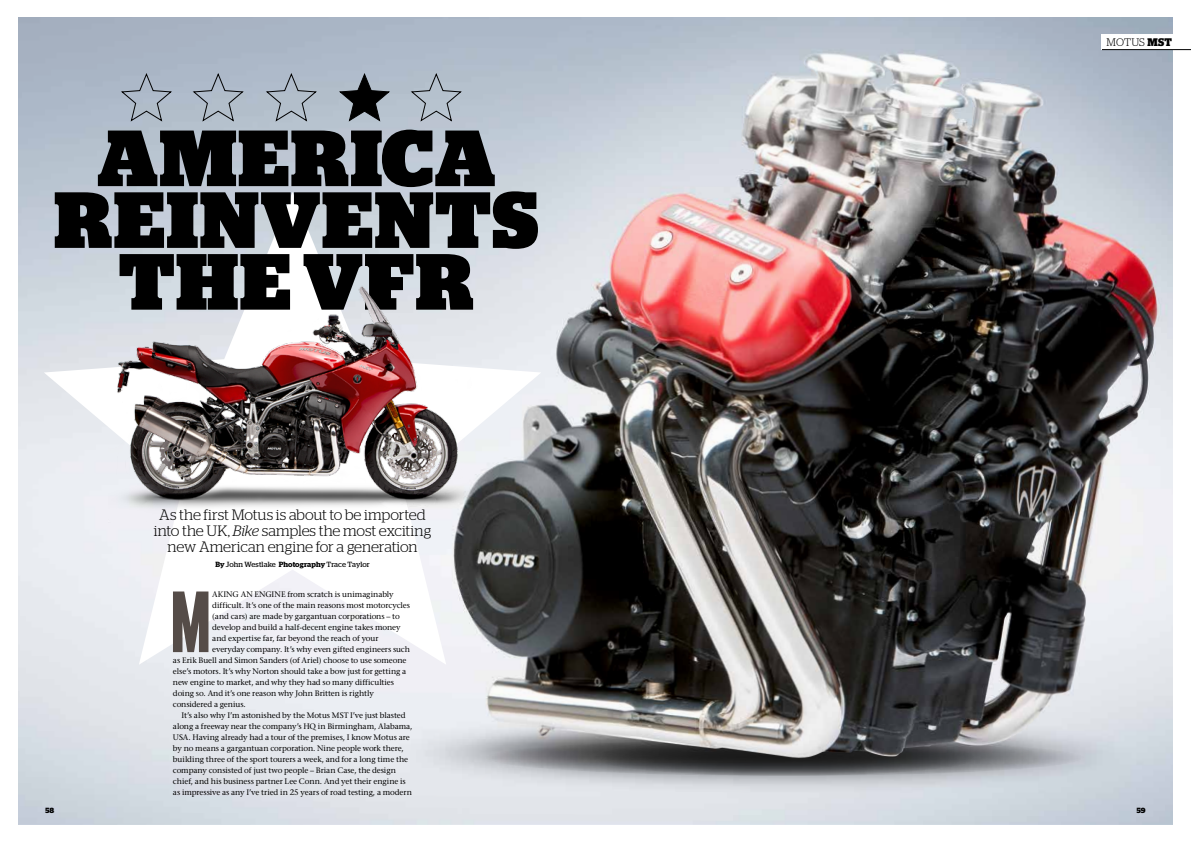
<style>
.page{position:relative;width:1191px;height:842px;background:#fff}
.page>*{position:absolute;margin:0;border:0;box-sizing:border-box;transform-origin:0 0}
.t1{font:300 86.6px "Monopol";color:#554c48}
.t2{font:900 79.4px/61.8px "Stag";letter-spacing:.02em;color:#000;text-align:center}
.t3{font:300 15px/16px "Stag";letter-spacing:-.005em;color:#000;text-align:center}
.t4{font:300 11px "Stag";letter-spacing:.005em;color:#000}
.t5{font:8px "Stone Serif";letter-spacing:-.01em;color:#000}
.t6{font:7.5px "Stag";letter-spacing:.005em;color:#000}
.t7{font:700 7.5px "Stag";color:#000}
.s1{font-style:italic}
.s2{font-weight:600}
.s3{font-weight:700}
</style>
<div class="page">
<img style="left:18px;top:18px;width:1154px;height:806px">
<svg style="left:44px;top:192px;width:429px;height:473px"></svg>
<svg style="left:485px;top:739px;width:599px;height:37px"></svg>
<svg style="left:592px;top:739px;width:385px;height:37px"></svg>
<svg style="left:264px;top:73px;width:54px;height:50px"></svg>
<svg style="left:120px;top:73px;width:53px;height:50px"></svg>
<svg style="left:191px;top:73px;width:54px;height:50px"></svg>
<svg style="left:338px;top:73px;width:53px;height:50px"></svg>
<svg style="left:409px;top:73px;width:54px;height:50px"></svg>
<div style="left:1102px;top:34px;width:89px;height:16px;background:#fff"></div>
<hr style="left:1102px;top:49px;width:89px;height:1px;background:#000">
<img style="left:473px;top:55px;width:344px;height:681px">
<img style="left:108px;top:284px;width:369px;height:241px">
<h2 class="t2" style="left:54px;top:128px;width:486px">AMERICA<br>REINVENTS<br>THE VFR</h2>
<h3 class="t3" style="left:154px;top:507px;width:279px">As the first Motus is about to be imported into the UK, <span class="s1">Bike</span> samples the most exciting new American engine for a generation</h3>
<p class="t6" style="left:215px;top:560px;width:156px"><span class="s2">By</span> John Westlake <span class="s2">Photography</span> Trace Taylor</p>
<h1 class="t1" style="left:171px;top:575px;width:40px">M</h1>
<p class="t5" style="left:212px;top:589px;width:183px">AKING AN ENGINE from scratch is unimaginably</p>
<p class="t5" style="left:212px;top:600px;width:199px">difficult. It’s one of the main reasons most motorcycles</p>
<p class="t5" style="left:212px;top:611px;width:189px">(and cars) are made by gargantuan corporations – to</p>
<p class="t5" style="left:212px;top:622px;width:190px">develop and build a half-decent engine takes money</p>
<p class="t5" style="left:212px;top:633px;width:168px">and expertise far, far beyond the reach of your</p>
<p class="t5" style="left:212px;top:644px;width:199px">everyday company. It’s why even gifted engineers such</p>
<p class="t5" style="left:173px;top:655px;width:235px">as Erik Buell and Simon Sanders (of Ariel) choose to use someone</p>
<p class="t5" style="left:173px;top:666px;width:235px">else’s motors. It’s why Norton should take a bow just for getting a</p>
<p class="t5" style="left:173px;top:677px;width:223px">new engine to market, and why they had so many difficulties</p>
<p class="t5" style="left:173px;top:688px;width:202px">doing so. And it’s one reason why John Britten is rightly</p>
<p class="t5" style="left:173px;top:699px;width:74px">considered a genius.</p>
<p class="t5" style="left:181px;top:710px;width:226px">It’s also why I’m astonished by the Motus MST I’ve just blasted</p>
<p class="t5" style="left:173px;top:721px;width:241px">along a freeway near the company’s HQ in Birmingham, Alabama,</p>
<p class="t5" style="left:173px;top:732px;width:238px">USA. Having already had a tour of the premises, I know Motus are</p>
<p class="t5" style="left:173px;top:743px;width:232px">by no means a gargantuan corporation. Nine people work there,</p>
<p class="t5" style="left:173px;top:754px;width:237px">building three of the sport tourers a week, and for a long time the</p>
<p class="t5" style="left:173px;top:765px;width:224px">company consisted of just two people – Brian Case, the design</p>
<p class="t5" style="left:173px;top:776px;width:234px">chief, and his business partner Lee Conn. And yet their engine is</p>
<p class="t5" style="left:173px;top:787px;width:240px">as impressive as any I’ve tried in 25 years of road testing, a modern</p>
<h3 class="t4" style="left:1106px;top:36px;width:67px">MOTUS <span class="s3">MST</span></h3>
<p class="t7" style="left:45px;top:806px;width:10px">58</p>
<p class="t7" style="left:1136px;top:806px;width:10px">59</p>
</div>
